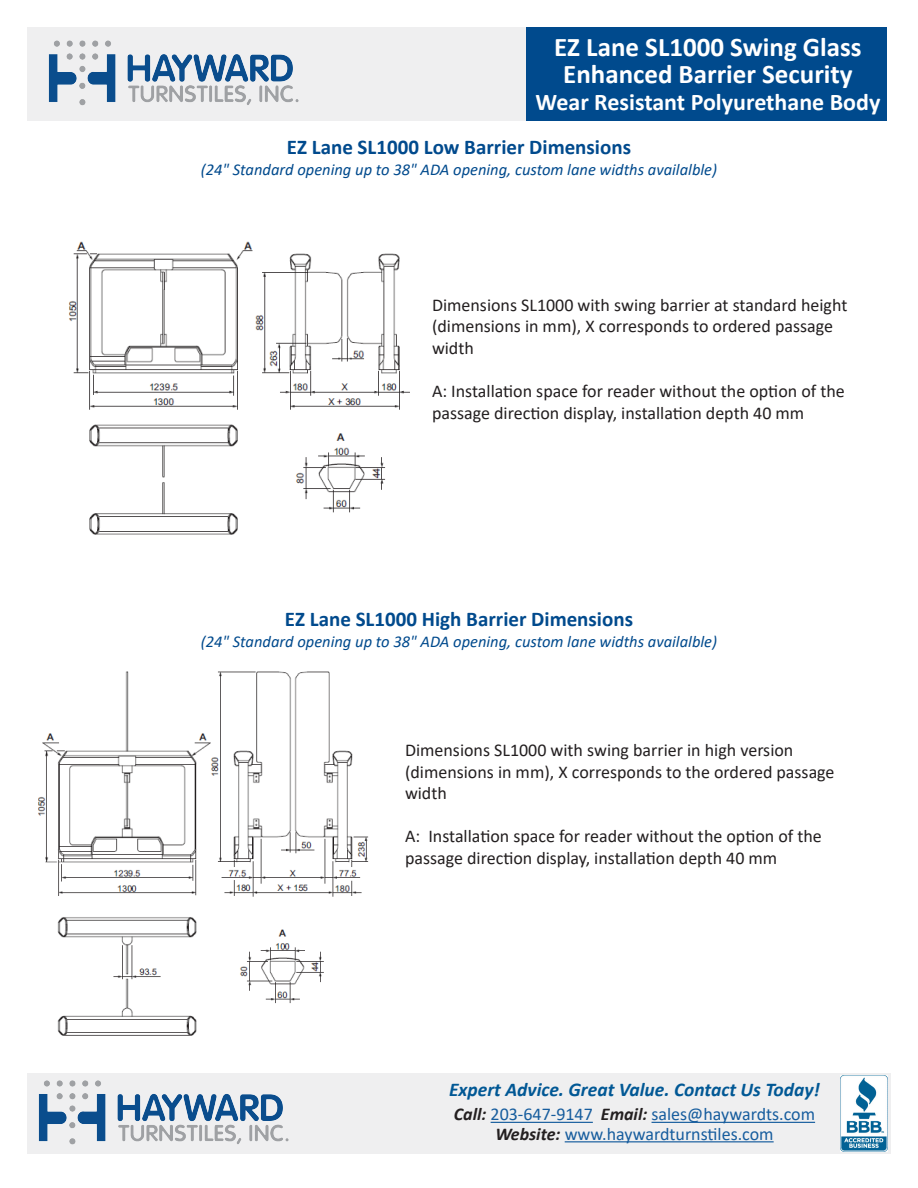
<style>
.page{position:relative;width:918px;height:1188px;background:#fff}
.page>*{position:absolute;margin:0;border:0;box-sizing:border-box;transform-origin:0 0}
.t1{font:700 27px "Calibri";color:#fff}
.t2{font:700 24px "Calibri";color:#fff}
.t3{font:700 21px "Calibri";color:#004a8d}
.t4{font:italic 700 19.5px "Calibri";color:#015895}
.t5{font:18px/21.6px "Calibri";color:#231f20}
.t6{font:18px "Calibri";color:#175d9e}
.t7{font:italic 16.5px "Calibri";color:#004a8d}
.s1{font-weight:700;font-style:italic;color:#231f20}
</style>
<div class="page">
<div style="left:27px;top:27px;width:615px;height:94px;background:#efeff0"></div>
<div style="left:526px;top:27px;width:361px;height:94px;background:#004a8d"></div>
<img style="left:48px;top:40px;width:251px;height:66px">
<div style="left:27px;top:1073px;width:864px;height:81px;background:#efeff0"></div>
<img style="left:841px;top:1076px;width:46px;height:76px">
<hr style="left:491px;top:1122px;width:102px;height:1px;background:#175d9e">
<hr style="left:652px;top:1122px;width:163px;height:1px;background:#175d9e">
<hr style="left:565px;top:1141px;width:209px;height:1px;background:#175d9e">
<img style="left:38px;top:1080px;width:251px;height:65px">
<img style="left:68px;top:241px;width:342px;height:294px">
<img style="left:39px;top:671px;width:330px;height:365px">
<p class="t1" style="left:554px;top:28px;width:309px">EZ Lane SL1000 Swing Glass</p>
<p class="t1" style="left:563px;top:55px;width:291px">Enhanced Barrier Security</p>
<p class="t2" style="left:536px;top:85px;width:346px">Wear Resistant Polyurethane Body</p>
<p class="t1" style="left:599px;top:43px;width:282px">EZ Lane SG-3 Swing Glass</p>
<p class="t3" style="left:287px;top:132px;width:346px">EZ Lane SL1000 Low Barrier Dimensions</p>
<p class="t7" style="left:201px;top:158px;width:518px">(24" Standard opening up to 38" ADA opening, custom lane widths availalble)</p>
<p class="t5" style="left:432px;top:293px;width:417px">Dimensions SL1000 with swing barrier at standard height (dimensions in mm), X corresponds to ordered passage width</p>
<p class="t5" style="left:432px;top:380px;width:414px">A: Installation space for reader without the option of the passage direction display, installation depth 40 mm</p>
<p class="t3" style="left:285px;top:604px;width:350px">EZ Lane SL1000 High Barrier Dimensions</p>
<p class="t7" style="left:201px;top:630px;width:518px">(24" Standard opening up to 38" ADA opening, custom lane widths availalble)</p>
<p class="t5" style="left:405px;top:739px;width:431px">Dimensions SL1000 with swing barrier in high version (dimensions in mm), X corresponds to the ordered passage width</p>
<p class="t5" style="left:405px;top:825px;width:418px">A: Installation space for reader without the option of the passage direction display, installation depth 40 mm</p>
<p class="t4" style="left:449px;top:1075px;width:372px">Expert Advice. Great Value. Contact Us Today!</p>
<p class="t6" style="left:454px;top:1102px;width:363px"><span class="s1">Call:</span> 203-647-9147 <span class="s1">Email:</span> sales@haywardts.com</p>
<p class="t6" style="left:495px;top:1121px;width:280px"><span class="s1">Website:</span> www.haywardturnstiles.com</p>
</div>
